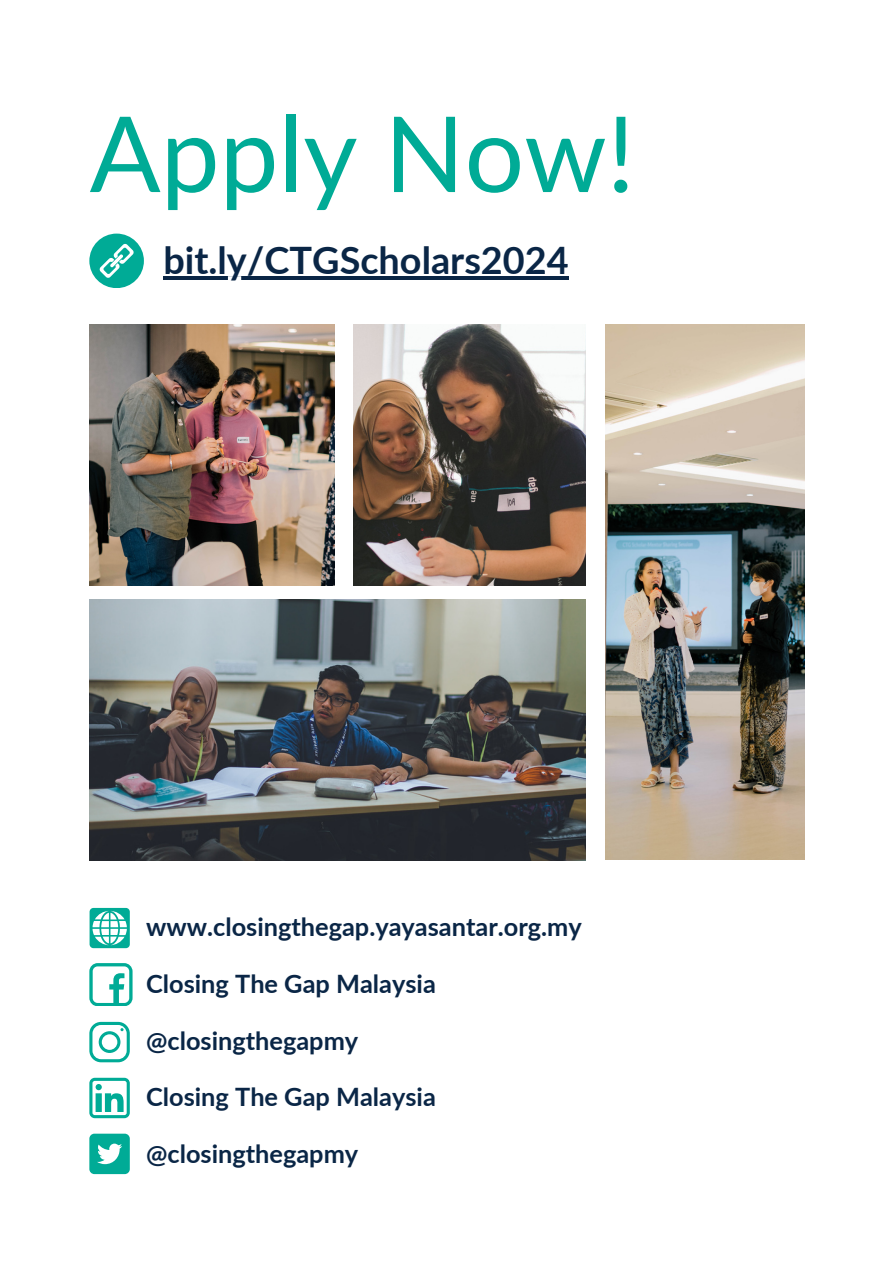
<style>
.page{position:relative;width:894px;height:1264px;background:#fff}
.page>*{position:absolute;margin:0;border:0;box-sizing:border-box;transform-origin:0 0}
.t1{font:105px "Lato";color:#00ab96}
.t2{font:700 37.8px "Lato";color:#0a2646}
.t3{font:700 25.35px "Lato";color:#0a2646}
</style>
<div class="page">
<svg style="left:89px;top:963px;width:43px;height:42px"></svg>
<svg style="left:89px;top:1021px;width:41px;height:41px"></svg>
<svg style="left:89px;top:1133px;width:41px;height:41px"></svg>
<svg style="left:89px;top:1077px;width:41px;height:41px"></svg>
<img style="left:89px;top:324px;width:246px;height:261px">
<img style="left:89px;top:599px;width:496px;height:261px">
<img style="left:353px;top:324px;width:232px;height:261px">
<img style="left:605px;top:324px;width:199px;height:536px">
<svg style="left:89px;top:907px;width:41px;height:41px"></svg>
<div style="left:89px;top:233px;width:54px;height:54px;background:#00ab96;border-radius:50%"></div>
<svg style="left:99px;top:243px;width:35px;height:35px"></svg>
<hr style="left:163px;top:277px;width:405px;height:3px;background:#0a2646">
<p class="t1" style="left:90px;top:88px;width:546px">Apply Now!</p>
<p class="t2" style="left:163px;top:237px;width:406px">bit.ly/CTGScholars2024</p>
<p class="t3" style="left:146px;top:911px;width:437px">www.closingthegap.yayasantar.org.my</p>
<p class="t3" style="left:146px;top:967px;width:291px">Closing The Gap Malaysia</p>
<p class="t3" style="left:146px;top:1025px;width:213px">@closingthegapmy</p>
<p class="t3" style="left:146px;top:1080px;width:291px">Closing The Gap Malaysia</p>
<p class="t3" style="left:146px;top:1137px;width:213px">@closingthegapmy</p>
</div>
